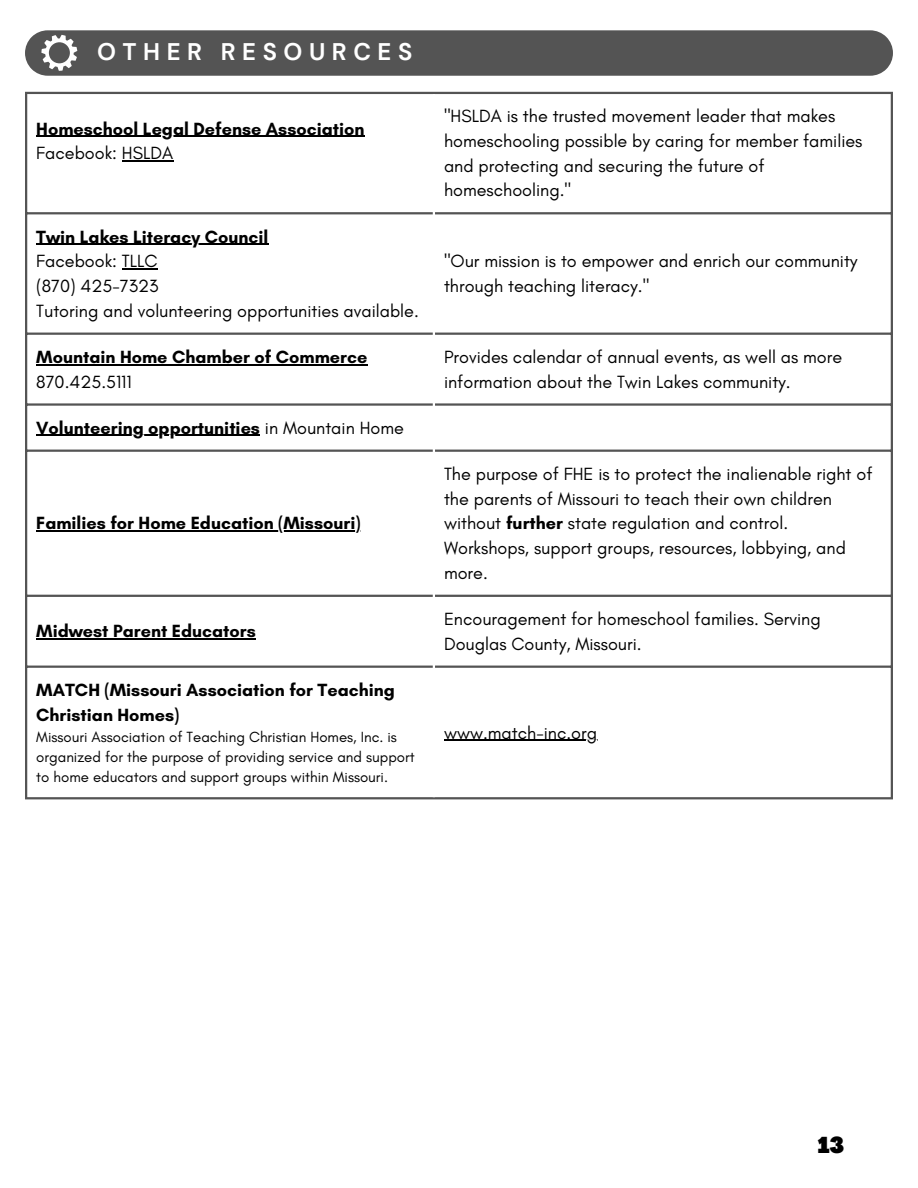
<style>
.page{position:relative;width:918px;height:1188px;background:#fff}
.page>*{position:absolute;margin:0;border:0;box-sizing:border-box;transform-origin:0 0}
.t1{font:700 24px "DM Sans";letter-spacing:.27em;color:#fff}
.t2{font:900 condensed 22.5px "Agrandir";color:#000}
.t3{font:18px/24.8px "Glacial Indifference";color:#000}
.t4{font:700 18px/24.8px "Glacial Indifference";color:#000}
.t5{font:15px/20.2px "Glacial Indifference";color:#000}
.s1{font-weight:400}
.s2{font-weight:700}
</style>
<div class="page">
<svg style="left:25px;top:30px;width:868px;height:46px;background:#5a5a5a"></svg>
<svg style="left:27px;top:335px;width:406px;height:331px"></svg>
<hr style="left:36px;top:136px;width:329px;height:1px;background:#000">
<hr style="left:122px;top:160px;width:51px;height:2px;background:#000">
<hr style="left:36px;top:244px;width:232px;height:1px;background:#000">
<hr style="left:122px;top:268px;width:36px;height:2px;background:#000">
<hr style="left:36px;top:364px;width:331px;height:1px;background:#000">
<hr style="left:36px;top:435px;width:224px;height:1px;background:#000">
<hr style="left:36px;top:531px;width:325px;height:1px;background:#000">
<hr style="left:36px;top:639px;width:220px;height:1px;background:#000">
<hr style="left:444px;top:740px;width:153px;height:1px;background:#000">
<hr style="left:25px;top:94px;width:2px;height:703px;background:#545454">
<hr style="left:891px;top:94px;width:2px;height:703px;background:#545454">
<hr style="left:25px;top:92px;width:868px;height:2px;background:#545454">
<hr style="left:25px;top:212px;width:868px;height:2px;background:#545454">
<hr style="left:25px;top:333px;width:868px;height:2px;background:#545454">
<hr style="left:25px;top:403px;width:868px;height:3px;background:#545454">
<hr style="left:25px;top:450px;width:868px;height:2px;background:#545454">
<hr style="left:25px;top:595px;width:868px;height:2px;background:#545454">
<hr style="left:25px;top:666px;width:868px;height:2px;background:#545454">
<hr style="left:25px;top:797px;width:868px;height:2px;background:#545454">
<hr style="left:433px;top:94px;width:2px;height:703px;background:#fff">
<p class="t1" style="left:97px;top:37px;width:317px">OTHER RESOURCES</p>
<p class="t4" style="left:36px;top:116px;width:330px">Homeschool Legal Defense Association</p>
<p class="t3" style="left:36px;top:141px;width:138px">Facebook: HSLDA</p>
<p class="t4" style="left:36px;top:224px;width:234px">Twin Lakes Literacy Council</p>
<p class="t3" style="left:36px;top:249px;width:123px">Facebook: TLLC</p>
<p class="t3" style="left:36px;top:273px;width:124px">(870) 425-7323</p>
<p class="t3" style="left:36px;top:298px;width:384px">Tutoring and volunteering opportunities available.</p>
<p class="t4" style="left:36px;top:344px;width:333px">Mountain Home Chamber of Commerce</p>
<p class="t3" style="left:36px;top:369px;width:97px">870.425.5111</p>
<p class="t4" style="left:36px;top:415px;width:369px">Volunteering opportunities <span class="s1">in Mountain Home</span></p>
<p class="t4" style="left:36px;top:511px;width:326px">Families for Home Education (Missouri)</p>
<p class="t4" style="left:36px;top:619px;width:221px">Midwest Parent Educators</p>
<p class="t3" style="left:444px;top:104px;width:420px">"HSLDA is the trusted movement leader that makes homeschooling possible by caring for member families and protecting and securing the future of homeschooling."</p>
<p class="t3" style="left:444px;top:249px;width:415px">"Our mission is to empower and enrich our community through teaching literacy."</p>
<p class="t3" style="left:444px;top:344px;width:400px">Provides calendar of annual events, as well as more information about the Twin Lakes community.</p>
<p class="t3" style="left:444px;top:461px;width:430px">The purpose of FHE is to protect the inalienable right of the parents of Missouri to teach their own children without <span class="s2">further</span> state regulation and control.</p>
<p class="t3" style="left:444px;top:535px;width:403px">Workshops, support groups, resources, lobbying, and more.</p>
<p class="t3" style="left:444px;top:606px;width:378px">Encouragement for homeschool families. Serving<br>Douglas County, Missouri.</p>
<p class="t4" style="left:36px;top:677px;width:360px">MATCH (Missouri Association for Teaching<br>Christian Homes)</p>
<p class="t5" style="left:36px;top:727px;width:380px">Missouri Association of Teaching Christian Homes, Inc. is organized for the purpose of providing service and support to home educators and support groups within Missouri.</p>
<p class="t3" style="left:444px;top:720px;width:155px">www.match-inc.org</p>
<p class="t2" style="left:818px;top:1137px;width:28px">13</p>
</div>
